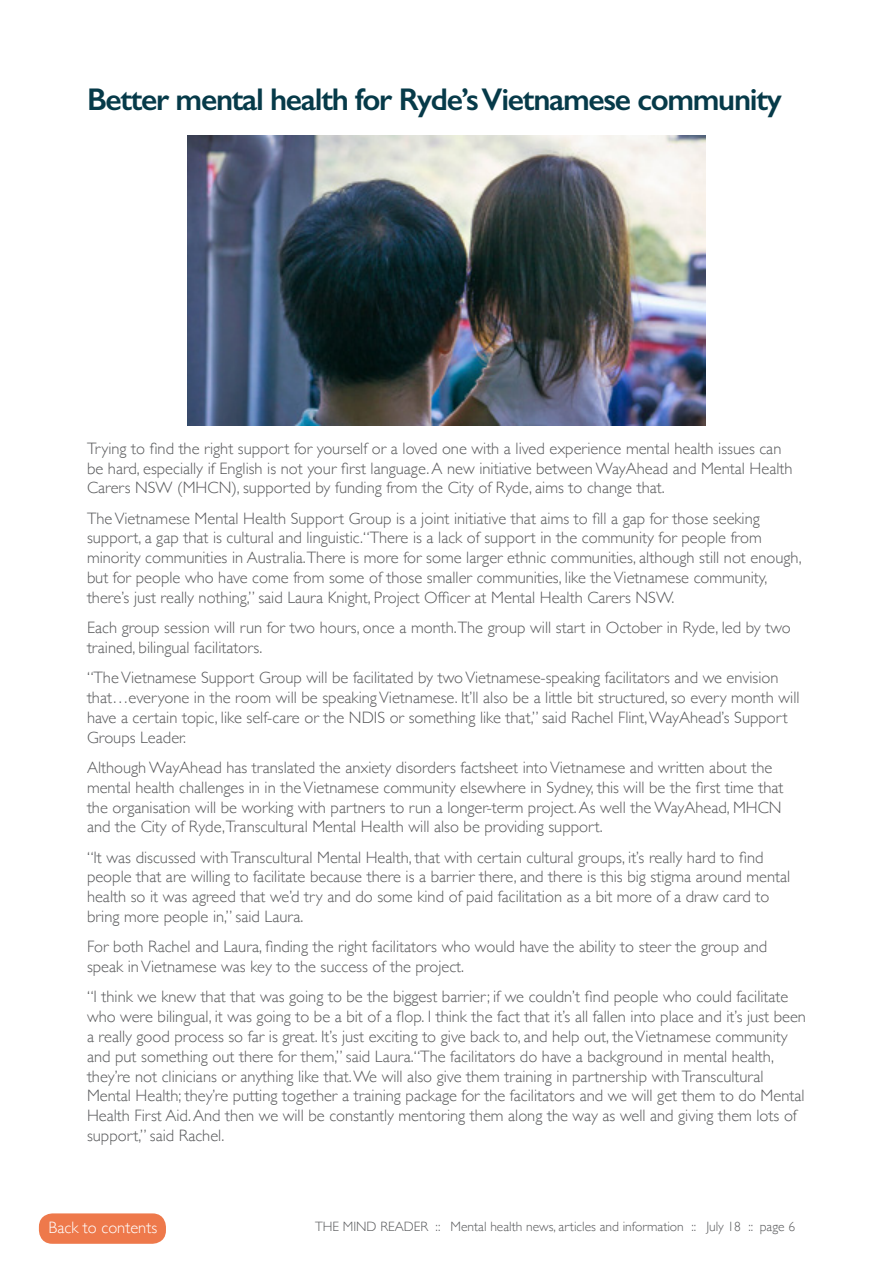
<style>
.page{position:relative;width:893px;height:1263px;background:#fff}
.page>*{position:absolute;margin:0;border:0;box-sizing:border-box;transform-origin:0 0}
.t1{font:600 31.5px "Gill Sans";letter-spacing:-.04em;color:#063a49}
.t2{font:300 16.5px/19.8px "Gill Sans";color:#58595b}
.t3{font:300 16.5px "Gill Sans";color:#fff}
.t4{font:300 13.5px "Gill Sans";color:#58595b}
</style>
<div class="page">
<img style="left:188px;top:135px;width:517px;height:290px">
<div style="left:39px;top:1213px;width:127px;height:31px;background:#ee794b;border-radius:14px"></div>
<h1 class="t1" style="left:87px;top:80px;width:696px">Better mental health for Ryde’s Vietnamese community</h1>
<p class="t2" style="left:87px;top:438px;width:707px">Trying to find the right support for yourself or a loved one with a lived experience mental health issues can be hard, especially if English is not your first language. A new initiative between WayAhead and Mental Health<br>Carers NSW (MHCN), supported by funding from the City of Ryde, aims to change that.</p>
<p class="t2" style="left:87px;top:507px;width:716px">The Vietnamese Mental Health Support Group is a joint initiative that aims to fill a gap for those seeking support, a gap that is cultural and linguistic.“There is a lack of support in the community for people from minority communities in Australia.There is more for some larger ethnic communities, although still not enough, but for people who have come from some of those smaller communities, like the Vietnamese community, there’s just really nothing,” said Laura Knight, Project Officer at Mental Health Carers NSW.</p>
<p class="t2" style="left:87px;top:617px;width:705px">Each group session will run for two hours, once a month.The group will start in October in Ryde, led by two trained, bilingual facilitators.</p>
<p class="t2" style="left:87px;top:667px;width:714px">“The Vietnamese Support Group will be facilitated by two Vietnamese-speaking facilitators and we envision that…everyone in the room will be speaking Vietnamese. It’ll also be a little bit structured, so every month will have a certain topic, like self-care or the NDIS or something like that,” said Rachel Flint, WayAhead’s Support Groups Leader.</p>
<p class="t2" style="left:87px;top:757px;width:698px">Although WayAhead has translated the anxiety disorders factsheet into Vietnamese and written about the mental health challenges in in the Vietnamese community elsewhere in Sydney, this will be the first time that the organisation will be working with partners to run a longer-term project. As well the WayAhead, MHCN and the City of Ryde,Transcultural Mental Health will also be providing support.</p>
<p class="t2" style="left:87px;top:846px;width:705px">“It was discussed with Transcultural Mental Health, that with certain cultural groups, it’s really hard to find people that are willing to facilitate because there is a barrier there, and there is this big stigma around mental health so it was agreed that we’d try and do some kind of paid facilitation as a bit more of a draw card to bring more people in,” said Laura.</p>
<p class="t2" style="left:87px;top:936px;width:682px">For both Rachel and Laura, finding the right facilitators who would have the ability to steer the group and speak in Vietnamese was key to the success of the project.</p>
<p class="t2" style="left:87px;top:986px;width:720px">“I think we knew that that was going to be the biggest barrier; if we couldn’t find people who could facilitate who were bilingual, it was going to be a bit of a flop. I think the fact that it’s all fallen into place and it’s just been a really good process so far is great. It’s just exciting to give back to, and help out, the Vietnamese community and put something out there for them,” said Laura.“The facilitators do have a background in mental health, they’re not clinicians or anything like that. We will also give them training in partnership with Transcultural Mental Health; they’re putting together a training package for the facilitators and we will get them to do Mental Health First Aid. And then we will be constantly mentoring them along the way as well and giving them lots of support,” said Rachel.</p>
<p class="t3" style="left:49px;top:1214px;width:110px">Back to contents</p>
<p class="t4" style="left:315px;top:1216px;width:482px">THE MIND READER :: Mental health news, articles and information :: July 18 :: page 6</p>
</div>
